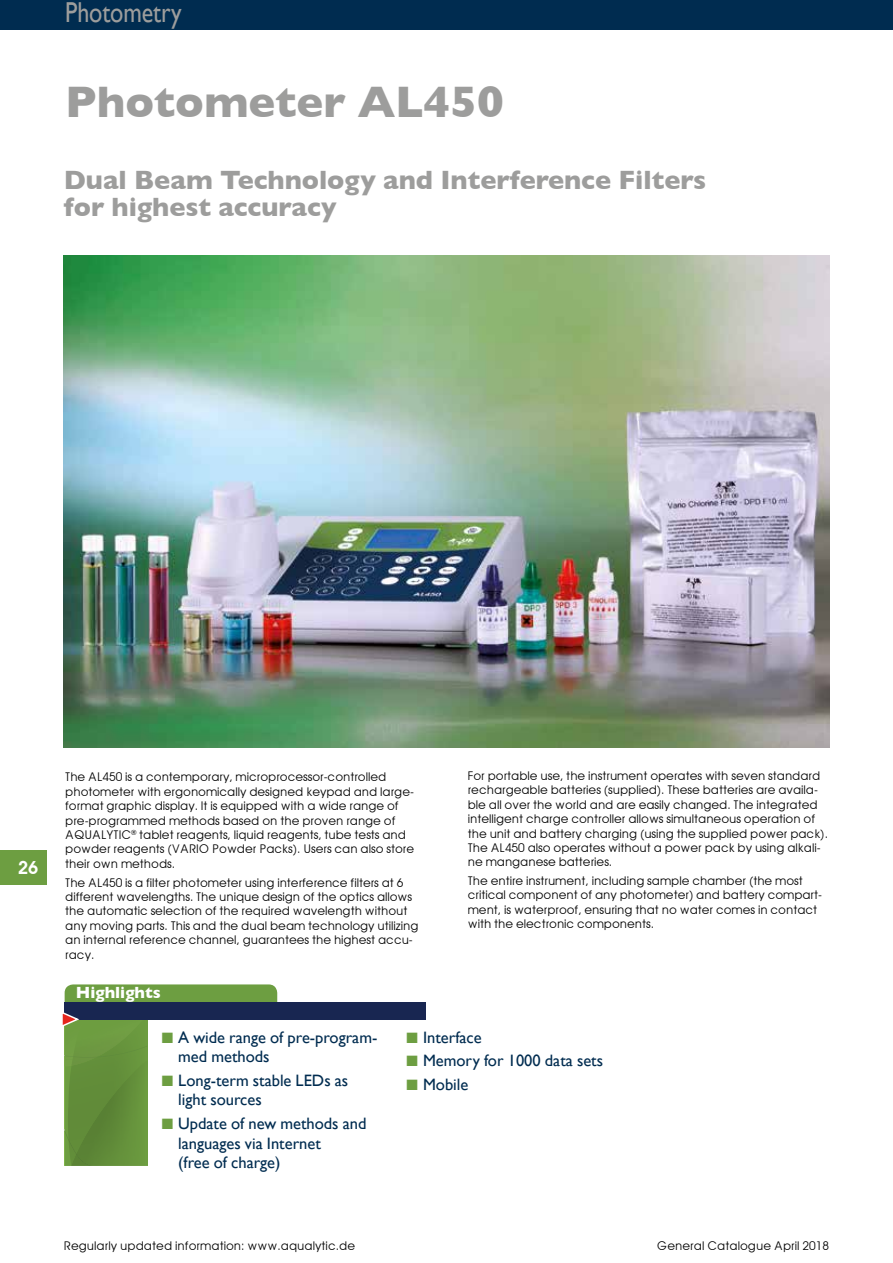
<style>
.page{position:relative;width:893px;height:1263px;background:#fff}
.page>*{position:absolute;margin:0;border:0;box-sizing:border-box;transform-origin:0 0}
.t1{font:700 45px "Gill Sans";color:#9d9d9c}
.t2{font:28.8px "Gill Sans";letter-spacing:-.005em;color:#9d9d9c;scale:.83 1}
.t3{font:700 27px/27px "Gill Sans";color:#9d9d9c}
.t4{font:600 18px "Avant Garde";color:#fff}
.t5{font:16.5px/19.5px "Gill Sans";color:#002c50}
.t6{font:700 16.5px "Gill Sans";color:#fff}
.t7{font:12px/14.4px "Avant Garde";letter-spacing:-.005em;color:#000}
.s1{color:#6d9e41}
</style>
<div class="page">
<div style="left:0;top:850px;width:47px;height:34px;background:#6d9e41"></div>
<div style="left:0;top:0;width:893px;height:30px;background:#002c50"></div>
<img style="left:64px;top:255px;width:765px;height:492px">
<div style="left:65px;top:984px;width:212px;height:30px;background:#6d9e41;border-radius:9px"></div>
<img style="left:65px;top:1019px;width:82px;height:36px">
<div style="left:72px;top:1019px;width:74px;height:36px;background:#6d9d41"></div>
<img style="left:96px;top:1046px;width:50px;height:9px">
<svg style="left:64px;top:1055px;width:84px;height:111px;background:#638f3a"></svg>
<div style="left:65px;top:1002px;width:361px;height:17px;background:#182651"></div>
<svg style="left:62px;top:1010px;width:17px;height:18px"></svg>
<h2 class="t2" style="left:65px;top:-4px;width:142px">Photometry</h2>
<h1 class="t1" style="left:65px;top:76px;width:440px">Photometer AL450</h1>
<h3 class="t3" style="left:64px;top:166px;width:644px">Dual Beam Technology and Interference Filters for highest accuracy</h3>
<h3 class="t4" style="left:18px;top:857px;width:22px">26</h3>
<p class="t7" style="left:65px;top:770px;width:350px">The AL450 is a contemporary, microprocessor-controlled photometer with ergonomically designed keypad and large&shy;format graphic display. It is equipped with a wide range of pre-programmed methods based on the proven range of AQUALYTIC<sup>®</sup> tablet reagents, liquid reagents, tube tests and powder reagents (VARIO Powder Packs). Users can also store their own methods.</p>
<p class="t7" style="left:65px;top:875px;width:355px">The AL450 is a filter photometer using interference filters at 6 different wavelengths. The unique design of the optics allows the automatic selection of the required wavelength without any moving parts. This and the dual beam technology utilizing an internal reference channel, guarantees the highest accu&shy;racy.</p>
<h3 class="t6" style="left:76px;top:982px;width:87px">Highlights</h3>
<p class="t7" style="left:468px;top:768px;width:362px">For portable use, the instrument operates with seven standard rechargeable batteries (supplied). These batteries are availa&shy;ble all over the world and are easily changed. The integrated intelligent charge controller allows simultaneous operation of the unit and battery charging (using the supplied power pack).<br>The AL450 also operates without a power pack by using alkali&shy;ne manganese batteries.</p>
<p class="t7" style="left:468px;top:873px;width:356px">The entire instrument, including sample chamber (the most critical component of any photometer) and battery compart&shy;ment, is waterproof, ensuring that no water comes in contact with the electronic components.</p>
<h3 class="t5" style="left:178px;top:1027px;width:201px;text-indent:-16px"><span class="s1">■</span> A wide range of pre-program&shy;med methods</h3>
<h3 class="t5" style="left:178px;top:1070px;width:171px;text-indent:-16px"><span class="s1">■</span> Long-term stable LEDs as light sources</h3>
<h3 class="t5" style="left:178px;top:1114px;width:190px;text-indent:-16px"><span class="s1">■</span> Update of new methods and languages via Internet<br>(free of charge)</h3>
<h3 class="t5" style="left:406px;top:1027px;width:77px"><span class="s1">■</span> Interface</h3>
<h3 class="t5" style="left:406px;top:1051px;width:198px"><span class="s1">■</span> Memory for 1000 data sets</h3>
<h3 class="t5" style="left:406px;top:1075px;width:63px"><span class="s1">■</span> Mobile</h3>
<p class="t7" style="left:64px;top:1239px;width:293px">Regularly updated information: www.aqualytic.de</p>
<p class="t7" style="left:657px;top:1239px;width:174px">General Catalogue April 2018</p>
</div>
